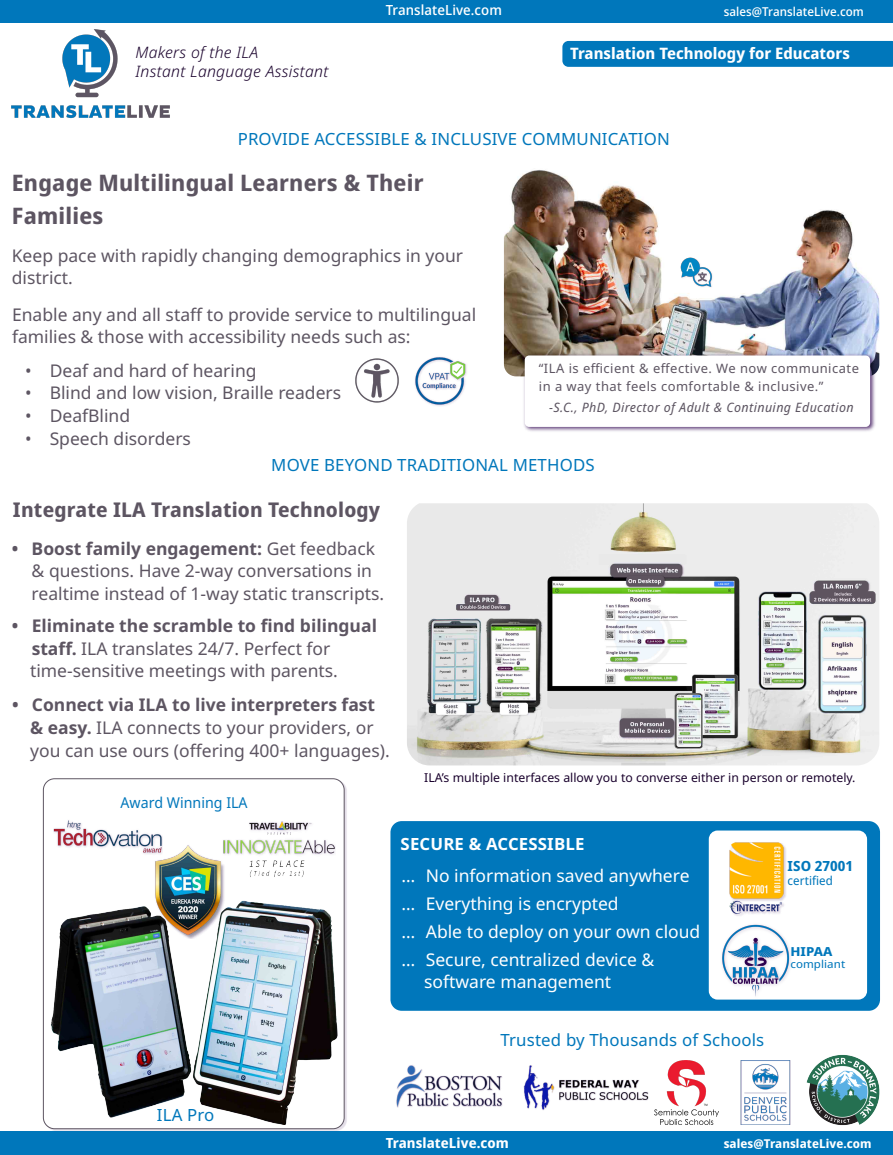
<style>
.page{position:relative;width:893px;height:1155px;background:#fff}
.page>*{position:absolute;margin:0;border:0;box-sizing:border-box;transform-origin:0 0}
.t1{font:700 22.75px/33.2px "Noto Sans Display";letter-spacing:.01em;color:#5d5562}
.t2{font:700 20.3px "Noto Sans Display";letter-spacing:.01em;color:#5d5562}
.t3{font:17.5px/22.8px "Noto Sans";color:#5d5562}
.t4{font:17.5px/28px "Noto Sans";color:#fff}
.t5{font:16.8px "Noto Sans";letter-spacing:.01em;color:#07b}
.t6{font:700 16.8px "Noto Sans";letter-spacing:.01em;color:#fff}
.t7{font:italic 300 15.75px/18.5px "Noto Sans";letter-spacing:.02em;color:#19002c}
.t8{font:700 15.75px "Noto Sans Display";color:#fff}
.t9{font:14.98px "Noto Sans";color:#07b;scale:.95 1}
.t10{font:500 14px "Noto Sans Display";letter-spacing:.005em;color:#fff}
.t11{font:700 14px "Noto Sans Display";letter-spacing:.005em;color:#fff}
.t12{font:700 14px "Noto Sans Display";letter-spacing:.005em;color:#07b}
.t13{font:12.95px/18.3px "Noto Sans";letter-spacing:.035em;color:#5d5562}
.t14{font:italic 12.95px "Noto Sans Display";letter-spacing:.035em;color:#5d5562}
.t15{font:700 12.46px "Noto Sans Display";letter-spacing:.005em;color:#07b;scale:1.12 1}
.t16{font:12.25px "Noto Sans";color:#19002c}
.t17{font:500 12.25px "Noto Sans Display";letter-spacing:.005em;color:#fff}
.t18{font:700 12.25px "Noto Sans Display";letter-spacing:.005em;color:#fff}
.t19{font:12.25px "Noto Sans Display";letter-spacing:.005em;color:#07b}
.t20{font:10.88px "Noto Sans Display";letter-spacing:.005em;color:#07b;scale:1.12 1}
.s1{font-weight:700}
</style>
<div class="page">
<img style="left:504px;top:170px;width:375px;height:206px">
<div style="left:0;top:0;width:892px;height:22px;background:#07b"></div>
<img style="left:11px;top:29px;width:159px;height:89px">
<img style="left:679px;top:257px;width:35px;height:33px">
<img style="left:680px;top:258px;width:32px;height:29px">
<div style="left:390px;top:821px;width:490px;height:190px;background:#07b;border-radius:11px"></div>
<div style="left:708px;top:831px;width:159px;height:169px;background:#fff;border-radius:9px"></div>
<img style="left:729px;top:842px;width:57px;height:74px">
<img style="left:716px;top:924px;width:79px;height:76px">
<img style="left:396px;top:1065px;width:253px;height:45px">
<img style="left:740px;top:1060px;width:51px;height:65px">
<img style="left:654px;top:1061px;width:64px;height:63px">
<div style="left:0;top:1132px;width:892px;height:23px;background:#07b"></div>
<img style="left:521px;top:352px;width:356px;height:80px">
<div style="left:524px;top:355px;width:346px;height:72px;background:#fff;border-radius:4px"></div>
<img style="left:415px;top:357px;width:52px;height:49px">
<img style="left:372px;top:375px;width:27px;height:28px">
<img style="left:355px;top:358px;width:43px;height:44px">
<img style="left:799px;top:1055px;width:87px;height:77px">
<div style="left:562px;top:41px;width:330px;height:26px;background:#07b"></div>
<img style="left:194px;top:899px;width:151px;height:226px">
<img style="left:51px;top:906px;width:143px;height:212px">
<img style="left:151px;top:845px;width:78px;height:94px">
<img style="left:54px;top:820px;width:108px;height:35px">
<img style="left:222px;top:821px;width:113px;height:57px">
<img style="left:407px;top:503px;width:472px;height:262px">
<p class="t7" style="left:135px;top:44px;width:194px">Makers of the ILA<br>Instant Language Assistant</p>
<p class="t10" style="left:386px;top:0;width:118px">TranslateLive.com</p>
<p class="t17" style="left:723px;top:2px;width:142px">sales@TranslateLive.com</p>
<p class="t8" style="left:570px;top:42px;width:281px">Translation Technology for Educators</p>
<p class="t5" style="left:238px;top:127px;width:433px">PROVIDE ACCESSIBLE &amp; INCLUSIVE COMMUNICATION</p>
<h1 class="t1" style="left:12px;top:166px;width:413px">Engage Multilingual Learners &amp; Their<br>Families</h1>
<p class="t3" style="left:12px;top:244px;width:453px">Keep pace with rapidly changing demographics in your district.</p>
<p class="t3" style="left:12px;top:303px;width:465px">Enable any and all staff to provide service to multilingual families &amp; those with accessibility needs such as:</p>
<p class="t3" style="left:25px;top:359px;width:233px">• Deaf and hard of hearing</p>
<p class="t3" style="left:25px;top:382px;width:317px">• Blind and low vision, Braille readers</p>
<p class="t3" style="left:25px;top:405px;width:106px">• DeafBlind</p>
<p class="t3" style="left:25px;top:428px;width:167px">• Speech disorders</p>
<p class="t13" style="left:539px;top:360px;width:321px">“ILA is efficient &amp; effective. We now communicate in a way that feels comfortable &amp; inclusive.”</p>
<p class="t14" style="left:549px;top:398px;width:306px">-S.C., PhD, Director of Adult &amp; Continuing Education</p>
<p class="t5" style="left:271px;top:454px;width:325px">MOVE BEYOND TRADITIONAL METHODS</p>
<p class="t2" style="left:13px;top:496px;width:369px">Integrate ILA Translation Technology</p>
<p class="t3" style="left:32px;top:537px;width:354px;text-indent:-20px"><span class="s1">• Boost family engagement:</span> Get feedback &amp; questions. Have 2-way conversations in realtime instead of 1-way static transcripts.</p>
<p class="t3" style="left:30px;top:615px;width:348px;text-indent:-18px"><span class="s1">• Eliminate the scramble to find bilingual staff.</span> ILA translates 24/7. Perfect for time-sensitive meetings with parents.</p>
<p class="t3" style="left:30px;top:694px;width:361px;text-indent:-18px"><span class="s1">• Connect via ILA to live interpreters fast &amp; easy.</span> ILA connects to your providers, or you can use ours (offering 400+ languages).</p>
<p class="t9" style="left:120px;top:792px;width:135px">Award Winning ILA</p>
<p class="t16" style="left:424px;top:769px;width:433px">ILA’s multiple interfaces allow you to converse either in person or remotely.</p>
<p class="t6" style="left:400px;top:832px;width:185px">SECURE &amp; ACCESSIBLE</p>
<p class="t4" style="left:401px;top:862px;width:300px">… No information saved anywhere … Everything is encrypted<br>… Able to deploy on your own cloud … Secure, centralized device &amp;</p>
<p class="t4" style="left:424px;top:969px;width:188px">software management</p>
<p class="t12" style="left:787px;top:856px;width:67px">ISO 27001</p>
<p class="t19" style="left:787px;top:872px;width:47px">certified</p>
<p class="t15" style="left:790px;top:942px;width:39px">HIPAA</p>
<p class="t20" style="left:790px;top:956px;width:51px">compliant</p>
<p class="t5" style="left:500px;top:1028px;width:265px">Trusted by Thousands of Schools</p>
<p class="t5" style="left:157px;top:1103px;width:59px">ILA Pro</p>
<p class="t11" style="left:386px;top:1133px;width:125px">TranslateLive.com</p>
<p class="t18" style="left:723px;top:1135px;width:149px">sales@TranslateLive.com</p>
</div>
